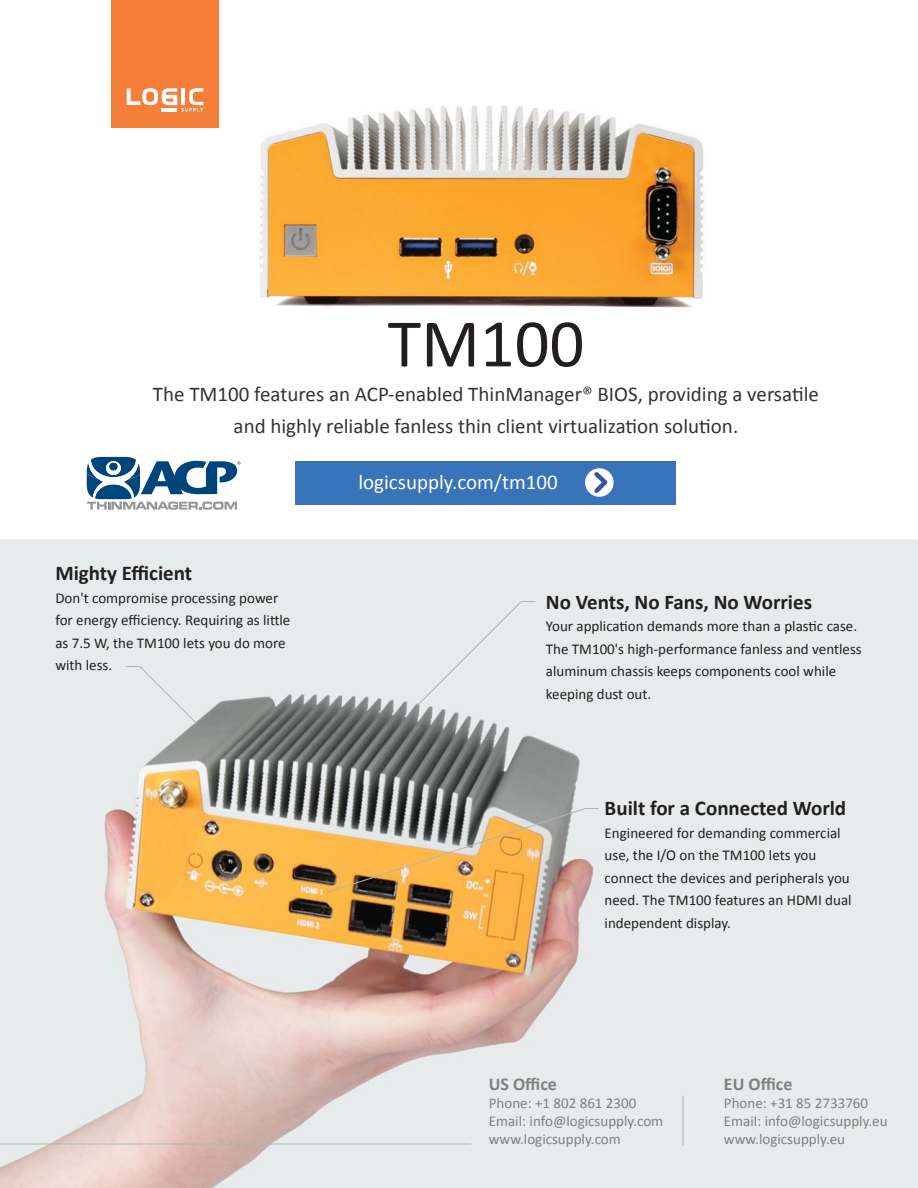
<style>
.page{position:relative;width:918px;height:1188px;background:#fff}
.page>*{position:absolute;margin:0;border:0;box-sizing:border-box;transform-origin:0 0}
.t1{font:68.7px "Calibri";color:#231f20}
.t2{font:21px/31.5px "Calibri";color:#333;text-align:center}
.t3{font:700 21px "Calibri";color:#231f20}
.t4{font:21px "Calibri";color:#fff}
.t5{font:700 18px "Calibri";color:#808080}
.t6{font:15px/22.5px "Calibri";color:#231f20}
.t7{font:15px/18px "Calibri";color:#808080}
</style>
<div class="page">
<img style="left:0;top:540px;width:918px;height:648px">
<div style="left:111px;top:0;width:108px;height:127px;background:#f57f39"></div>
<svg style="left:127px;top:88px;width:76px;height:24px"></svg>
<hr style="left:683px;top:1096px;width:1px;height:49px;background:#b3b4b4">
<hr style="left:0;top:1144px;width:471px;height:1px;background:#b3b4b4">
<img style="left:259px;top:106px;width:445px;height:202px">
<svg style="left:87px;top:457px;width:154px;height:53px"></svg>
<div style="left:416px;top:600px;width:119px;height:107px;background:#e7ebec"></div>
<div style="left:126px;top:665px;width:71px;height:59px;background:#e7ebec"></div>
<img style="left:326px;top:808px;width:273px;height:85px">
<div style="left:296px;top:462px;width:380px;height:43px;background:#3973b9"></div>
<svg style="left:585px;top:468px;width:29px;height:29px"></svg>
<svg style="left:590px;top:468px;width:22px;height:29px"></svg>
<h1 class="t1" style="left:388px;top:300px;width:198px">TM100</h1>
<h2 class="t2" style="left:153px;top:379px;width:668px">The TM100 features an ACP-enabled ThinManager® BIOS, providing a versatile and highly reliable fanless thin client virtualization solution.</h2>
<h2 class="t4" style="left:358px;top:469px;width:201px">logicsupply.com/tm100</h2>
<h2 class="t3" style="left:55px;top:560px;width:138px">Mighty Efficient</h2>
<p class="t6" style="left:55px;top:587px;width:237px">Don't compromise processing power for energy efficiency. Requiring as little as 7.5 W, the TM100 lets you do more with less.</p>
<h2 class="t3" style="left:546px;top:588px;width:268px">No Vents, No Fans, No Worries</h2>
<p class="t6" style="left:546px;top:615px;width:317px">Your application demands more than a plastic case.<br>The TM100's high-performance fanless and ventless aluminum chassis keeps components cool while keeping dust out.</p>
<h2 class="t3" style="left:605px;top:795px;width:243px">Built for a Connected World</h2>
<p class="t6" style="left:605px;top:822px;width:249px">Engineered for demanding commercial use, the I/O on the TM100 lets you connect the devices and peripherals you need. The TM100 features an HDMI dual independent display.</p>
<p class="t5" style="left:489px;top:1073px;width:70px">US Office</p>
<p class="t7" style="left:489px;top:1095px;width:176px">Phone: +1 802 861 2300<br>Email: info@logicsupply.com www.logicsupply.com</p>
<p class="t5" style="left:724px;top:1073px;width:70px">EU Office</p>
<p class="t7" style="left:724px;top:1095px;width:165px">Phone: +31 85 2733760<br>Email: info@logicsupply.eu www.logicsupply.eu</p>
</div>
